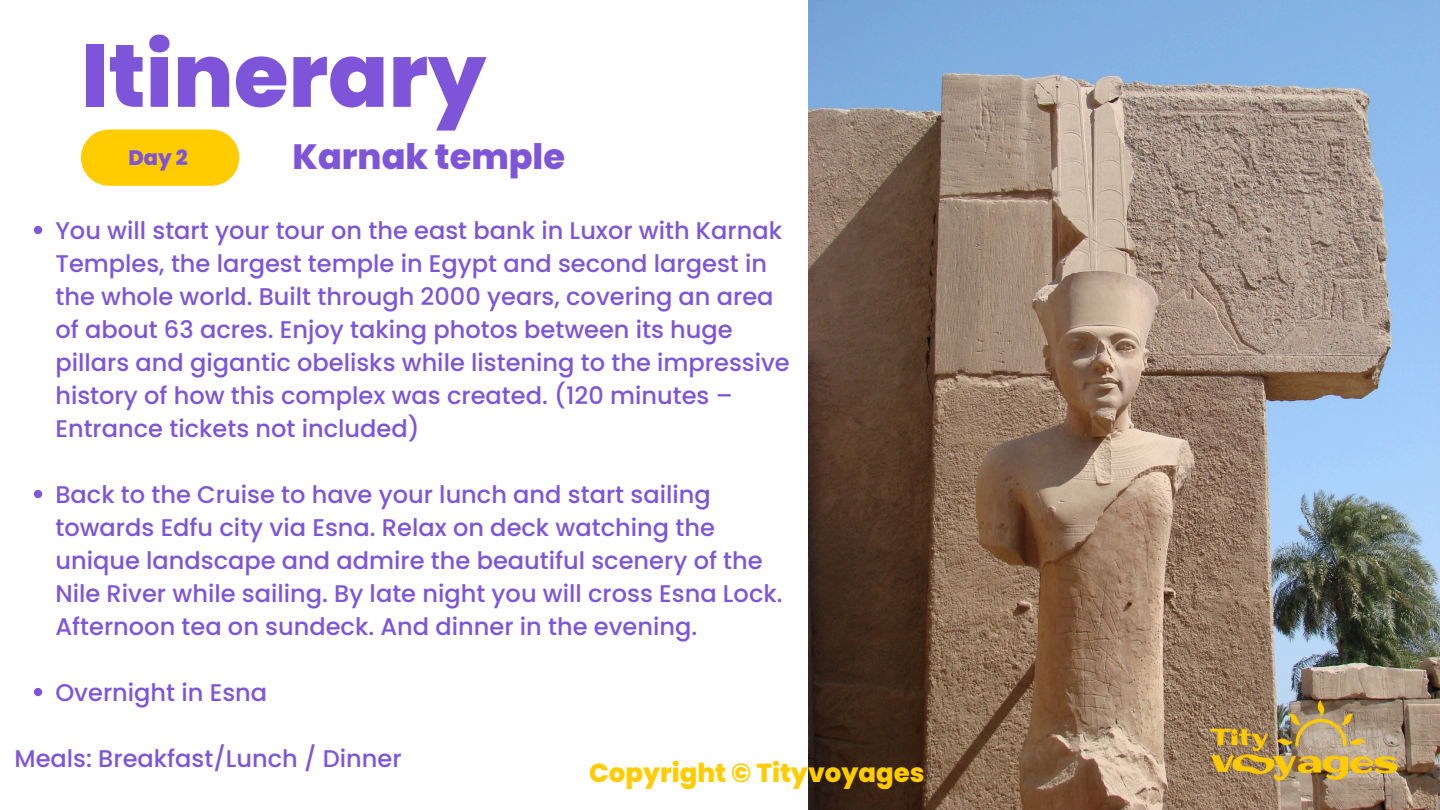
<style>
.page{position:relative;width:1440px;height:810px;background:#fff}
.page>*{position:absolute;margin:0;border:0;box-sizing:border-box;transform-origin:0 0}
.t1{font:800 88.7px "Poppins";color:#7e55d9}
.t2{font:800 35.1px "Poppins";color:#7e55d9}
.t3{font:800 26px "Poppins";color:#fc0}
.t4{font:500 24.1px/33px "Poppins";color:#7e55d9}
.t5{font:800 21px "Poppins";color:#7e55d9}
</style>
<div class="page">
<div style="left:81px;top:129px;width:158px;height:57px;background:#fc0;border-radius:28px"></div>
<img style="left:808px;top:0;width:632px;height:810px">
<img style="left:1198px;top:691px;width:212px;height:99px">
<svg style="left:34px;top:226px;width:8px;height:8px"></svg>
<svg style="left:34px;top:490px;width:8px;height:8px"></svg>
<svg style="left:34px;top:688px;width:8px;height:8px"></svg>
<p class="t1" style="left:81px;top:14px;width:407px">Itinerary</p>
<h2 class="t2" style="left:293px;top:132px;width:274px">Karnak temple</h2>
<p class="t5" style="left:128px;top:143px;width:61px">Day 2</p>
<p class="t4" style="left:55px;top:214px;width:736px">You will start your tour on the east bank in Luxor with Karnak Temples, the largest temple in Egypt and second largest in the whole world. Built through 2000 years, covering an area of about 63 acres. Enjoy taking photos between its huge pillars and gigantic obelisks while listening to the impressive history of how this complex was created. (120 minutes – Entrance tickets not included)</p>
<p class="t4" style="left:55px;top:478px;width:729px">Back to the Cruise to have your lunch and start sailing towards Edfu city via Esna. Relax on deck watching the unique landscape and admire the beautiful scenery of the Nile River while sailing. By late night you will cross Esna Lock.<br>Afternoon tea on sundeck. And dinner in the evening.</p>
<p class="t4" style="left:55px;top:676px;width:213px">Overnight in Esna</p>
<h3 class="t4" style="left:14px;top:742px;width:389px">Meals: Breakfast/Lunch / Dinner</h3>
<h3 class="t3" style="left:589px;top:754px;width:337px">Copyright © Tityvoyages</h3>
</div>
